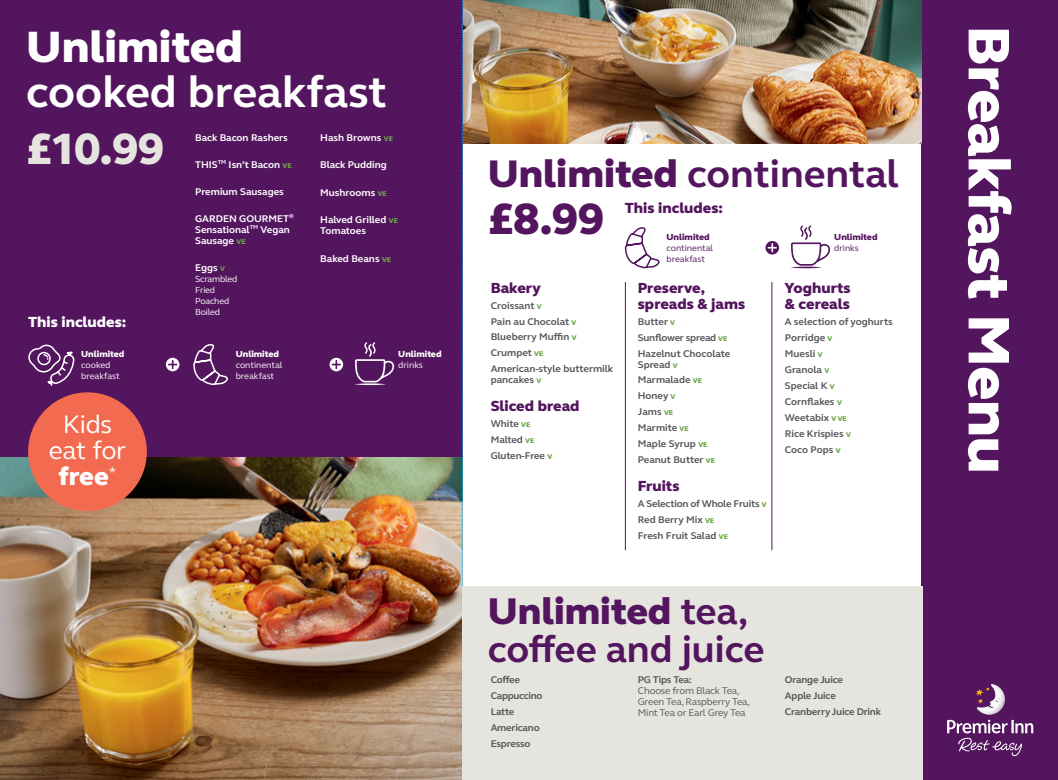
<style>
.page{position:relative;width:1058px;height:780px;background:#fff}
.page>*{position:absolute;margin:0;border:0;box-sizing:border-box;transform-origin:0 0}
.t1{font:800 60px "Premier Inn Sans";letter-spacing:-.005em;color:#fff}
.t2{font:700 45px "Premier Inn Sans";color:#fff}
.t3{font:800 45px "Premier Inn Sans";color:#fff}
.t4{font:800 45px "Premier Inn Sans";color:#e6e4df}
.t5{font:800 45px "Premier Inn Sans";color:#53155d}
.t6{font:700 39.4px "Premier Inn Sans";color:#53155d}
.t7{font:700 38.1px/38.1px "Premier Inn Sans";color:#53155d}
.t8{font:26px/26px "Premier Inn Sans";letter-spacing:-.01em;color:#fff;text-align:center}
.t9{font:800 15px/16px "Premier Inn Sans";color:#53155d}
.t10{font:800 15px "Premier Inn Sans";color:#fff}
.t11{font:700 10px/16px "Premier Inn Sans";color:#57585a}
.t12{font:700 10px/11px "Premier Inn Sans";color:#fff}
.t13{font:700 10px/16px "Premier Inn Sans";letter-spacing:-.02em;color:#57585a}
.t14{font:10px/11px "Premier Inn Sans";letter-spacing:-.02em;color:#57585a}
.t15{font:9px/11px "Premier Inn Sans";letter-spacing:-.01em;color:#fff}
.t16{font:800 9px "Premier Inn Sans";color:#fff}
.t17{font:9px/11px "Premier Inn Sans";color:#53155d}
.t18{font:800 9px "Premier Inn Sans";color:#53155d}
.s1{font-weight:800}
.s2{font-weight:800;font-size:7px;color:#69a643}
</style>
<div class="page">
<div style="left:921px;top:0;width:136px;height:780px;background:#53155d"></div>
<img style="left:0;top:456px;width:462px;height:324px">
<img style="left:463px;top:0;width:458px;height:144px">
<div style="left:0;top:0;width:462px;height:456px;background:#53155d"></div>
<div style="left:28px;top:392px;width:119px;height:119px;background:#f26b50;border-radius:50%"></div>
<svg style="left:28px;top:344px;width:46px;height:64px"></svg>
<svg style="left:193px;top:344px;width:35px;height:42px"></svg>
<svg style="left:166px;top:358px;width:13px;height:13px"></svg>
<svg style="left:169px;top:360px;width:7px;height:8px"></svg>
<svg style="left:329px;top:358px;width:14px;height:13px"></svg>
<svg style="left:332px;top:360px;width:8px;height:8px"></svg>
<svg style="left:355px;top:342px;width:39px;height:43px"></svg>
<svg style="left:947px;top:684px;width:86px;height:72px"></svg>
<svg style="left:624px;top:227px;width:36px;height:42px"></svg>
<svg style="left:765px;top:241px;width:14px;height:13px"></svg>
<svg style="left:768px;top:244px;width:8px;height:7px"></svg>
<hr style="left:625px;top:282px;width:1px;height:268px;background:#53155d">
<hr style="left:771px;top:282px;width:1px;height:268px;background:#53155d">
<svg style="left:791px;top:225px;width:39px;height:43px"></svg>
<svg style="left:462px;top:0;width:1px;height:586px"></svg>
<div style="left:462px;top:586px;width:461px;height:194px;background:#e6e4df"></div>
<h2 class="t3" style="left:26px;top:17px;width:218px">Unlimited</h2>
<h2 class="t2" style="left:26px;top:62px;width:362px">cooked breakfast</h2>
<h2 class="t4" style="left:26px;top:119px;width:139px">£10.99</h2>
<h3 class="t10" style="left:28px;top:311px;width:100px">This includes:</h3>
<p class="t16" style="left:81px;top:348px;width:45px">Unlimited</p>
<p class="t15" style="left:81px;top:359px;width:40px">cooked breakfast</p>
<h3 class="t8" style="left:49px;top:411px;width:79px">Kids eat for <span class="s1">free</span><sup>*</sup></h3>
<p class="t12" style="left:195px;top:132px;width:94px">Back Bacon Rashers</p>
<p class="t12" style="left:195px;top:159px;width:98px">THIS<sup>TM</sup> Isn’t Bacon <span class="s2">VE</span></p>
<p class="t12" style="left:195px;top:185px;width:90px">Premium Sausages</p>
<p class="t12" style="left:195px;top:212px;width:100px">GARDEN GOURMET<sup>®<br></sup>Sensational<sup>TM</sup> Vegan<br>Sausage <span class="s2">VE</span></p>
<p class="t12" style="left:195px;top:261px;width:31px">Eggs <span class="s2">V</span></p>
<p class="t15" style="left:195px;top:273px;width:44px">Scrambled<br>Fried<br>Poached<br>Boiled</p>
<p class="t16" style="left:236px;top:348px;width:45px">Unlimited</p>
<p class="t15" style="left:236px;top:359px;width:48px">continental breakfast</p>
<p class="t12" style="left:320px;top:132px;width:74px">Hash Browns <span class="s2">VE</span></p>
<p class="t12" style="left:320px;top:159px;width:68px">Black Pudding</p>
<p class="t12" style="left:320px;top:186px;width:68px">Mushrooms <span class="s2">VE</span></p>
<p class="t12" style="left:320px;top:214px;width:79px">Halved Grilled <span class="s2">VE<br></span>Tomatoes</p>
<p class="t12" style="left:320px;top:253px;width:72px">Baked Beans <span class="s2">VE</span></p>
<p class="t16" style="left:398px;top:348px;width:45px">Unlimited</p>
<p class="t15" style="left:398px;top:359px;width:26px">drinks</p>
<h3 class="t6" style="left:488px;top:147px;width:412px"><span class="s1">Unlimited</span> continental</h3>
<h2 class="t5" style="left:488px;top:188px;width:118px">£8.99</h2>
<h3 class="t9" style="left:490px;top:279px;width:52px">Bakery</h3>
<p class="t11" style="left:490px;top:297px;width:124px">Croissant <span class="s2">V<br></span>Pain au Chocolat <span class="s2">V<br></span>Blueberry Muffin <span class="s2">V<br></span>Crumpet <span class="s2">VE<br></span>American-style buttermilk</p>
<p class="t11" style="left:490px;top:372px;width:52px">pancakes <span class="s2">V</span></p>
<h3 class="t9" style="left:490px;top:397px;width:90px">Sliced bread</h3>
<p class="t11" style="left:490px;top:415px;width:63px">White <span class="s2">VE<br></span>Malted <span class="s2">VE<br></span>Gluten-Free <span class="s2">V</span></p>
<h3 class="t9" style="left:624px;top:200px;width:100px">This includes:</h3>
<p class="t18" style="left:666px;top:231px;width:45px">Unlimited</p>
<p class="t17" style="left:666px;top:242px;width:48px">continental breakfast</p>
<h3 class="t9" style="left:637px;top:279px;width:109px">Preserve, spreads &amp; jams</h3>
<p class="t11" style="left:637px;top:313px;width:94px">Butter <span class="s2">V<br></span>Sunflower spread <span class="s2">VE<br></span>Hazelnut Chocolate</p>
<p class="t11" style="left:637px;top:356px;width:79px">Spread <span class="s2">V<br></span>Marmalade <span class="s2">VE<br></span>Honey <span class="s2">V<br></span>Jams <span class="s2">VE<br></span>Marmite <span class="s2">VE<br></span>Maple Syrup <span class="s2">VE<br></span>Peanut Butter <span class="s2">VE</span></p>
<h3 class="t9" style="left:637px;top:477px;width:43px">Fruits</h3>
<p class="t11" style="left:637px;top:495px;width:130px">A Selection of Whole Fruits <span class="s2">V<br></span>Red Berry Mix <span class="s2">VE<br></span>Fresh Fruit Salad <span class="s2">VE</span></p>
<p class="t18" style="left:834px;top:231px;width:45px">Unlimited</p>
<p class="t17" style="left:834px;top:242px;width:26px">drinks</p>
<h3 class="t9" style="left:784px;top:279px;width:67px">Yoghurts &amp; cereals</h3>
<p class="t11" style="left:784px;top:314px;width:109px">A selection of yoghurts<br>Porridge <span class="s2">V<br></span>Muesli <span class="s2">V<br></span>Granola <span class="s2">V<br></span>Special K <span class="s2">V<br></span>Cornflakes <span class="s2">V<br></span>Weetabix <span class="s2">V VE<br></span>Rice Krispies <span class="s2">V<br></span>Coco Pops <span class="s2">V</span></p>
<h3 class="t7" style="left:488px;top:591px;width:278px"><span class="s1">Unlimited</span> tea, coffee and juice</h3>
<p class="t13" style="left:490px;top:671px;width:53px">Coffee<br>Cappuccino<br>Latte<br>Americano<br>Espresso</p>
<p class="t13" style="left:637px;top:671px;width:55px">PG Tips Tea:</p>
<p class="t14" style="left:637px;top:684px;width:114px">Choose from Black Tea,<br>Green Tea, Raspberry Tea,<br>Mint Tea or Earl Grey Tea</p>
<p class="t13" style="left:784px;top:671px;width:98px">Orange Juice<br>Apple Juice<br>Cranberry Juice Drink</p>
<h1 class="t1" style="left:1028px;top:26px;width:449px;rotate:90deg">Breakfast Menu</h1>
</div>
